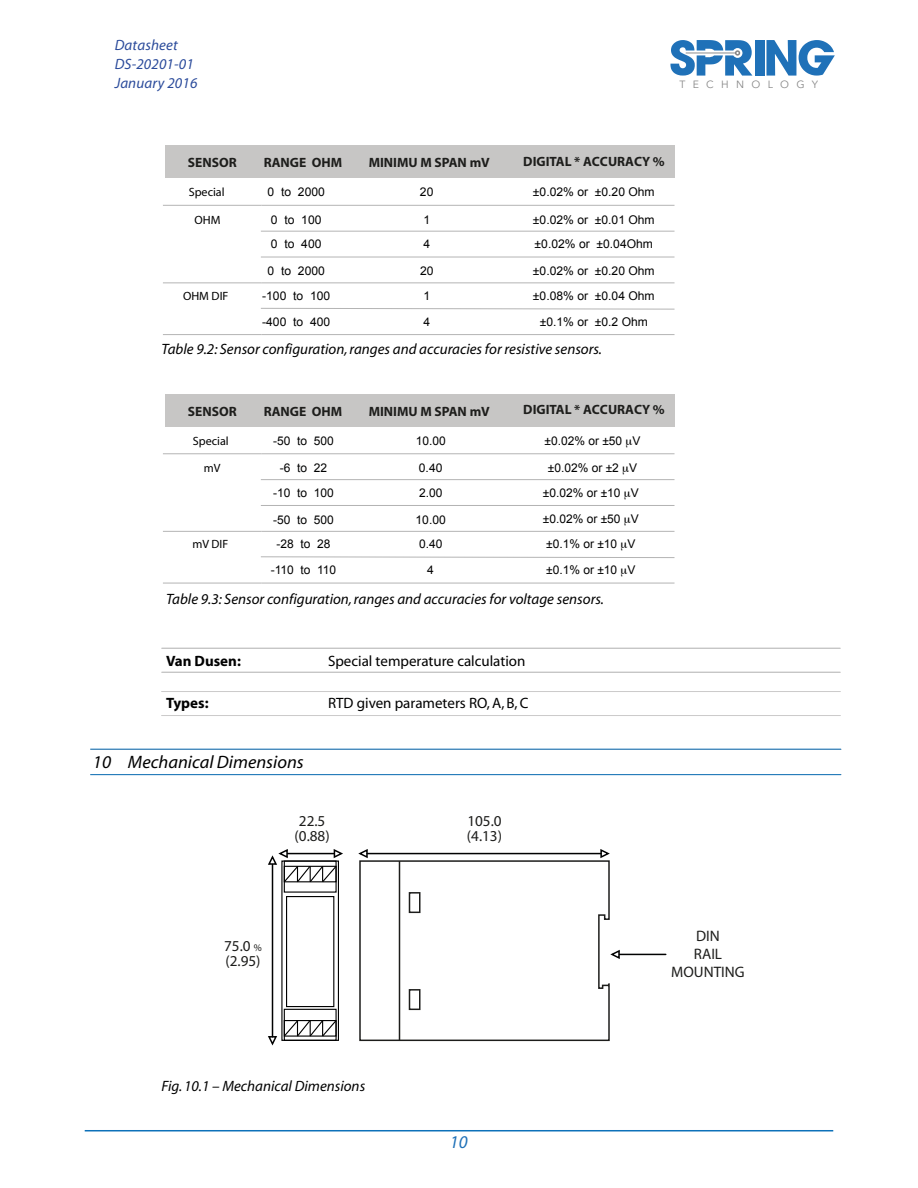
<style>
.page{position:relative;width:918px;height:1188px;background:#fff}
.page>*{position:absolute;margin:0;border:0;box-sizing:border-box;transform-origin:0 0}
.t1{font:italic 18px "Myriad";color:#000101}
.t2{font:italic 18px "Myriad";color:#1f71b8}
.t3{font:15.15px/15px "Myriad Pro";color:#1d1d1b}
.t4{font:italic 15px "Myriad";color:#000101}
.t5{font:15px "Myriad";color:#000101}
.t6{font:italic 15px/18.8px "Myriad";letter-spacing:.01em;color:#2b4b9b}
.t7{font:700 15px "Myriad";color:#000101}
.t8{font:700 13.5px "Myriad";color:#1e1e1c}
.t9{font:12px/25.5px "Arial";color:#000101}
.t10{font:12px "Myriad";color:#000101}
.t11{font:10.5px "Avenir Next";letter-spacing:.7em;color:#868686}
.s1{font-size:10.05px}
</style>
<div class="page">
<div style="left:165px;top:145px;width:510px;height:33px;background:#c7c6c5"></div>
<hr style="left:163px;top:205px;width:99px;height:1px;background:#b4b4b4">
<hr style="left:262px;top:205px;width:413px;height:1px;background:#b4b4b4">
<hr style="left:261px;top:231px;width:414px;height:1px;background:#b4b4b4">
<hr style="left:261px;top:257px;width:414px;height:1px;background:#b4b4b4">
<hr style="left:163px;top:282px;width:99px;height:1px;background:#b4b4b4">
<hr style="left:262px;top:282px;width:413px;height:1px;background:#b4b4b4">
<svg style="left:261px;top:308px;width:414px;height:2px"></svg>
<hr style="left:163px;top:334px;width:99px;height:1px;background:#b4b4b4">
<hr style="left:262px;top:334px;width:413px;height:1px;background:#b4b4b4">
<hr style="left:162px;top:648px;width:678px;height:1px;background:#cdcccc">
<hr style="left:162px;top:672px;width:678px;height:1px;background:#cdcccc">
<hr style="left:162px;top:691px;width:678px;height:1px;background:#cdcccc">
<hr style="left:162px;top:715px;width:678px;height:1px;background:#cdcccc">
<hr style="left:90px;top:749px;width:751px;height:1px;background:#0d71b9">
<hr style="left:90px;top:774px;width:751px;height:1px;background:#0d71b9">
<div style="left:165px;top:394px;width:510px;height:32px;background:#c7c6c5"></div>
<hr style="left:163px;top:453px;width:99px;height:1px;background:#b4b4b4">
<hr style="left:262px;top:453px;width:413px;height:1px;background:#b4b4b4">
<hr style="left:261px;top:479px;width:414px;height:1px;background:#b4b4b4">
<hr style="left:261px;top:505px;width:414px;height:1px;background:#b4b4b4">
<hr style="left:163px;top:531px;width:99px;height:1px;background:#b4b4b4">
<hr style="left:262px;top:531px;width:413px;height:1px;background:#b4b4b4">
<hr style="left:163px;top:583px;width:99px;height:1px;background:#b4b4b4">
<hr style="left:262px;top:583px;width:413px;height:1px;background:#b4b4b4">
<div style="left:755px;top:40px;width:9px;height:36px;background:#1f71b8"></div>
<svg style="left:766px;top:40px;width:69px;height:36px"></svg>
<svg style="left:670px;top:40px;width:82px;height:36px"></svg>
<hr style="left:85px;top:1130px;width:748px;height:1px;background:#0d71b9">
<svg style="left:359px;top:860px;width:251px;height:182px"></svg>
<div style="left:409px;top:989px;width:12px;height:21px;border:2px solid #1d1d1b"></div>
<div style="left:409px;top:892px;width:12px;height:21px;border:2px solid #1d1d1b"></div>
<hr style="left:399px;top:861px;width:1px;height:179px;background:#1d1d1b">
<div style="left:281px;top:861px;width:58px;height:180px;border:1px solid #000"></div>
<div style="left:284px;top:1009px;width:53px;height:32px;border:1px solid #000"></div>
<div style="left:286px;top:896px;width:48px;height:111px;border:1px solid #000"></div>
<svg style="left:358px;top:849px;width:11px;height:10px"></svg>
<svg style="left:599px;top:849px;width:11px;height:10px"></svg>
<hr style="left:367px;top:853px;width:234px;height:1px;background:#000101">
<svg style="left:609px;top:949px;width:12px;height:11px"></svg>
<hr style="left:620px;top:954px;width:46px;height:1px;background:#000101">
<svg style="left:268px;top:849px;width:75px;height:34px"></svg>
<svg style="left:268px;top:1019px;width:70px;height:27px"></svg>
<hr style="left:272px;top:865px;width:1px;height:172px;background:#000101">
<svg style="left:261px;top:556px;width:414px;height:2px"></svg>
<p class="t6" style="left:115px;top:37px;width:84px">Datasheet<br>DS-20201-01<br>January 2016</p>
<p class="t11" style="left:679px;top:76px;width:140px">TECHNOLOGY</p>
<p class="t8" style="left:188px;top:156px;width:50px">SENSOR</p>
<p class="t8" style="left:264px;top:156px;width:80px">RANGE OHM</p>
<p class="t8" style="left:369px;top:156px;width:123px">MINIMU M SPAN mV</p>
<p class="t8" style="left:523px;top:154px;width:143px">DIGITAL * ACCURACY %</p>
<p class="t9" style="left:533px;top:180px;width:123px">±0.02% or ±0.20 Ohm</p>
<p class="t9" style="left:533px;top:208px;width:123px;line-height:24.3px">±0.02% or ±0.01 Ohm ±0.02% or ±0.04Ohm</p>
<p class="t9" style="left:533px;top:259px;width:123px;line-height:24.3px">±0.02% or ±0.20 Ohm ±0.08% or ±0.04 Ohm</p>
<p class="t9" style="left:540px;top:309px;width:110px">±0.1% or ±0.2 Ohm</p>
<p class="t10" style="left:189px;top:186px;width:37px">Special</p>
<p class="t9" style="left:268px;top:180px;width:59px">0 to 2000</p>
<p class="t9" style="left:420px;top:180px;width:15px">20</p>
<p class="t10" style="left:195px;top:214px;width:28px">OHM</p>
<p class="t9" style="left:271px;top:207px;width:52px">0 to 100</p>
<p class="t9" style="left:423px;top:207px;width:8px">1</p>
<p class="t9" style="left:271px;top:231px;width:52px">0 to 400</p>
<p class="t9" style="left:423px;top:231px;width:8px">4</p>
<p class="t9" style="left:268px;top:259px;width:59px">0 to 2000</p>
<p class="t9" style="left:420px;top:259px;width:15px">20</p>
<p class="t10" style="left:183px;top:290px;width:47px">OHM DIF</p>
<p class="t9" style="left:262px;top:283px;width:70px">-100 to 100</p>
<p class="t9" style="left:423px;top:283px;width:8px">1</p>
<p class="t9" style="left:262px;top:309px;width:70px">-400 to 400</p>
<p class="t9" style="left:423px;top:309px;width:8px">4</p>
<p class="t4" style="left:162px;top:342px;width:442px">Table 9.2: Sensor configuration, ranges and accuracies for resistive sensors.</p>
<p class="t8" style="left:188px;top:404px;width:50px">SENSOR</p>
<p class="t8" style="left:264px;top:404px;width:80px">RANGE OHM</p>
<p class="t8" style="left:369px;top:404px;width:123px">MINIMU M SPAN mV</p>
<p class="t8" style="left:523px;top:403px;width:143px">DIGITAL * ACCURACY %</p>
<p class="t9" style="left:544px;top:428px;width:98px">±0.02% or ±50 V</p>
<p class="t9" style="left:543px;top:455px;width:98px;text-align:center">±0.02% or ±2 V ±0.02% or ±10 V ±0.02% or ±50 V ±0.1% or ±10 V ±0.1% or ±10 V</p>
<p class="t10" style="left:193px;top:435px;width:37px">Special</p>
<p class="t9" style="left:273px;top:428px;width:62px">-50 to 500</p>
<p class="t9" style="left:416px;top:428px;width:32px">10.00</p>
<p class="t10" style="left:204px;top:462px;width:18px">mV</p>
<p class="t9" style="left:280px;top:455px;width:49px">-6 to 22</p>
<p class="t9" style="left:419px;top:455px;width:25px">0.40</p>
<p class="t9" style="left:273px;top:480px;width:62px">-10 to 100</p>
<p class="t9" style="left:419px;top:480px;width:25px">2.00</p>
<p class="t9" style="left:273px;top:507px;width:62px">-50 to 500</p>
<p class="t9" style="left:416px;top:507px;width:32px">10.00</p>
<p class="t10" style="left:192px;top:538px;width:37px">mV DIF</p>
<p class="t9" style="left:277px;top:531px;width:56px">-28 to 28</p>
<p class="t9" style="left:419px;top:531px;width:25px">0.40</p>
<p class="t9" style="left:271px;top:557px;width:67px">-110 to 110</p>
<p class="t9" style="left:427px;top:557px;width:8px">4</p>
<p class="t4" style="left:166px;top:592px;width:440px">Table 9.3: Sensor configuration, ranges and accuracies for voltage sensors.</p>
<p class="t7" style="left:166px;top:653px;width:76px">Van Dusen:</p>
<p class="t5" style="left:328px;top:653px;width:199px">Special temperature calculation</p>
<p class="t7" style="left:166px;top:695px;width:44px">Types:</p>
<p class="t5" style="left:328px;top:695px;width:202px">RTD given parameters RO, A, B, C</p>
<h1 class="t1" style="left:93px;top:753px;width:212px">10 Mechanical Dimensions</h1>
<p class="t3" style="left:295px;top:813px;width:37px">22.5 (0.88)</p>
<p class="t3" style="left:467px;top:813px;width:36px">105.0</p>
<p class="t3" style="left:467px;top:828px;width:37px">(4.13)</p>
<p class="t3" style="left:224px;top:938px;width:39px">75.0 <span class="s1">% </span>(2.95)</p>
<p class="t4" style="left:162px;top:1078px;width:205px">Fig. 10.1 – Mechanical Dimensions</p>
<h1 class="t2" style="left:450px;top:1133px;width:19px">10</h1>
<p class="t3" style="left:671px;top:926px;width:75px;line-height:18.1px;text-align:center">DIN<br>RAIL<br>MOUNTING</p>
</div>
